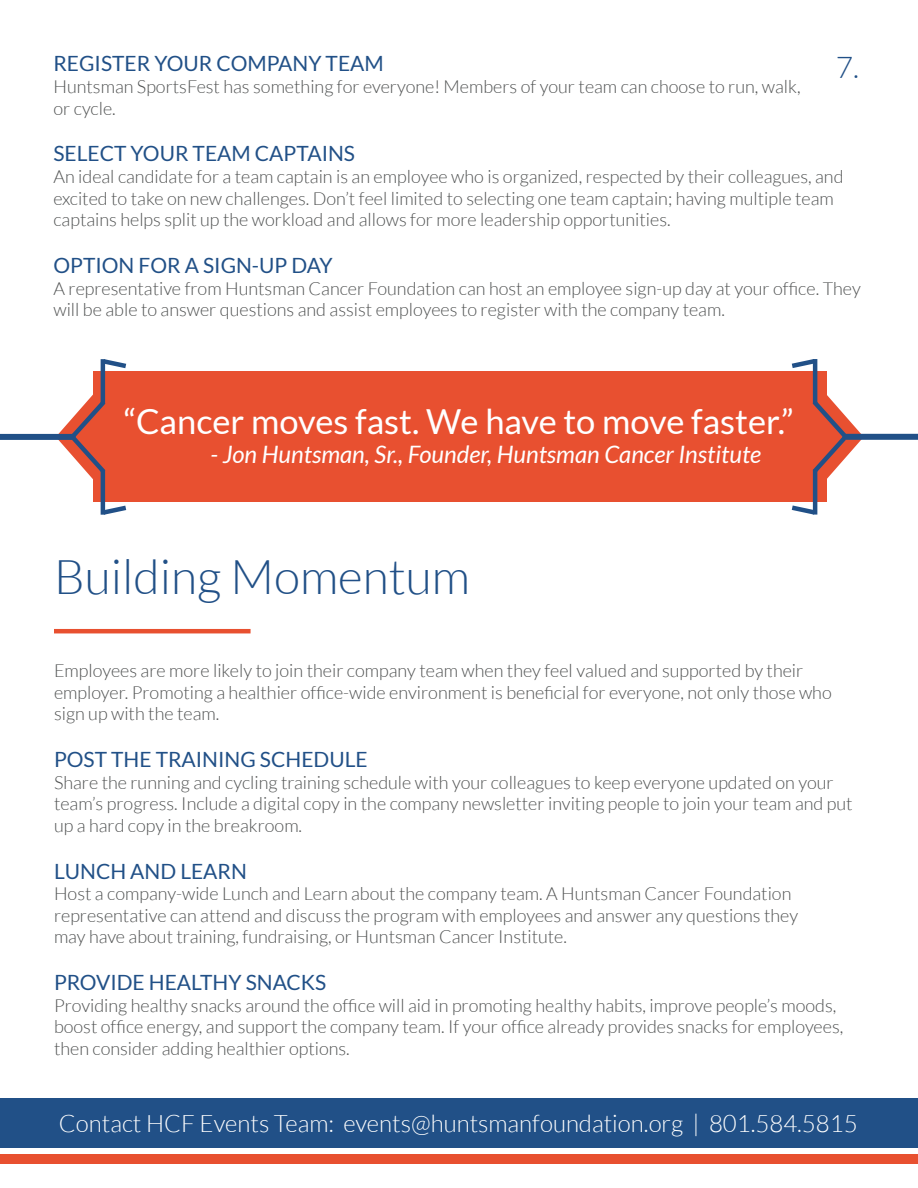
<style>
.page{position:relative;width:918px;height:1188px;background:#fff}
.page>*{position:absolute;margin:0;border:0;box-sizing:border-box;transform-origin:0 0}
.t1{font:300 48px "Lato";color:#215087}
.t2{font:34.5px "Lato";color:#fff}
.t3{font:300 30px "Lato";color:#215087}
.t4{font:300 24px "Lato";color:#fff}
.t5{font:italic 24px "Lato";color:#fff}
.t6{font:21px "Lato";color:#215087}
.t7{font:300 18px/21.6px "Lato";color:#4f5151}
</style>
<div class="page">
<div style="left:0;top:1099px;width:918px;height:49px;background:#215087"></div>
<div style="left:0;top:1154px;width:918px;height:9px;background:#e85030"></div>
<hr style="left:54px;top:629px;width:197px;height:4px;background:#e85030">
<div style="left:93px;top:372px;width:733px;height:130px;background:#e85030"></div>
<hr style="left:101px;top:470px;width:4px;height:45px;background:#215087">
<svg style="left:100px;top:502px;width:27px;height:13px"></svg>
<hr style="left:101px;top:359px;width:4px;height:45px;background:#215087">
<svg style="left:100px;top:359px;width:27px;height:12px"></svg>
<div style="left:0;top:434px;width:76px;height:6px;background:#215087"></div>
<svg style="left:56px;top:386px;width:50px;height:102px"></svg>
<hr style="left:813px;top:470px;width:4px;height:45px;background:#215087">
<svg style="left:791px;top:502px;width:27px;height:13px"></svg>
<svg style="left:812px;top:386px;width:52px;height:102px"></svg>
<hr style="left:813px;top:359px;width:4px;height:45px;background:#215087">
<svg style="left:791px;top:359px;width:27px;height:12px"></svg>
<div style="left:842px;top:434px;width:76px;height:6px;background:#215087"></div>
<p class="t6" style="left:53px;top:52px;width:332px">REGISTER YOUR COMPANY TEAM</p>
<p class="t7" style="left:53px;top:76px;width:749px">Huntsman SportsFest has something for everyone! Members of your team can choose to run, walk, or cycle.</p>
<p class="t6" style="left:53px;top:142px;width:303px">SELECT YOUR TEAM CAPTAINS</p>
<p class="t7" style="left:53px;top:166px;width:792px">An ideal candidate for a team captain is an employee who is organized, respected by their colleagues, and excited to take on new challenges. Don’t feel limited to selecting one team captain; having multiple team captains helps split up the workload and allows for more leadership opportunities.</p>
<p class="t6" style="left:53px;top:254px;width:281px">OPTION FOR A SIGN-UP DAY</p>
<p class="t7" style="left:53px;top:277px;width:809px">A representative from Huntsman Cancer Foundation can host an employee sign-up day at your office. They will be able to answer questions and assist employees to register with the company team.</p>
<p class="t3" style="left:836px;top:51px;width:25px">7.</p>
<p class="t2" style="left:124px;top:403px;width:671px">“Cancer moves fast. We have to move faster.”</p>
<p class="t5" style="left:211px;top:441px;width:552px">- Jon Huntsman, Sr., Founder, Huntsman Cancer Institute</p>
<p class="t1" style="left:54px;top:551px;width:417px">Building Momentum</p>
<p class="t7" style="left:54px;top:660px;width:779px">Employees are more likely to join their company team when they feel valued and supported by their employer. Promoting a healthier office-wide environment is beneficial for everyone, not only those who sign up with the team.</p>
<p class="t6" style="left:54px;top:748px;width:315px">POST THE TRAINING SCHEDULE</p>
<p class="t7" style="left:54px;top:771px;width:800px">Share the running and cycling training schedule with your colleagues to keep everyone updated on your team’s progress. Include a digital copy in the company newsletter inviting people to join your team and put up a hard copy in the breakroom.</p>
<p class="t6" style="left:54px;top:859px;width:195px">LUNCH AND LEARN</p>
<p class="t7" style="left:54px;top:883px;width:746px">Host a company-wide Lunch and Learn about the company team. A Huntsman Cancer Foundation representative can attend and discuss the program with employees and answer any questions they may have about training, fundraising, or Huntsman Cancer Institute.</p>
<p class="t6" style="left:54px;top:971px;width:274px">PROVIDE HEALTHY SNACKS</p>
<p class="t7" style="left:54px;top:995px;width:791px">Providing healthy snacks around the office will aid in promoting healthy habits, improve people’s moods, boost office energy, and support the company team. If your office already provides snacks for employees, then consider adding healthier options.</p>
<p class="t4" style="left:59px;top:1110px;width:800px">Contact HCF Events Team: events@huntsmanfoundation.org | 801.584.5815</p>
</div>
